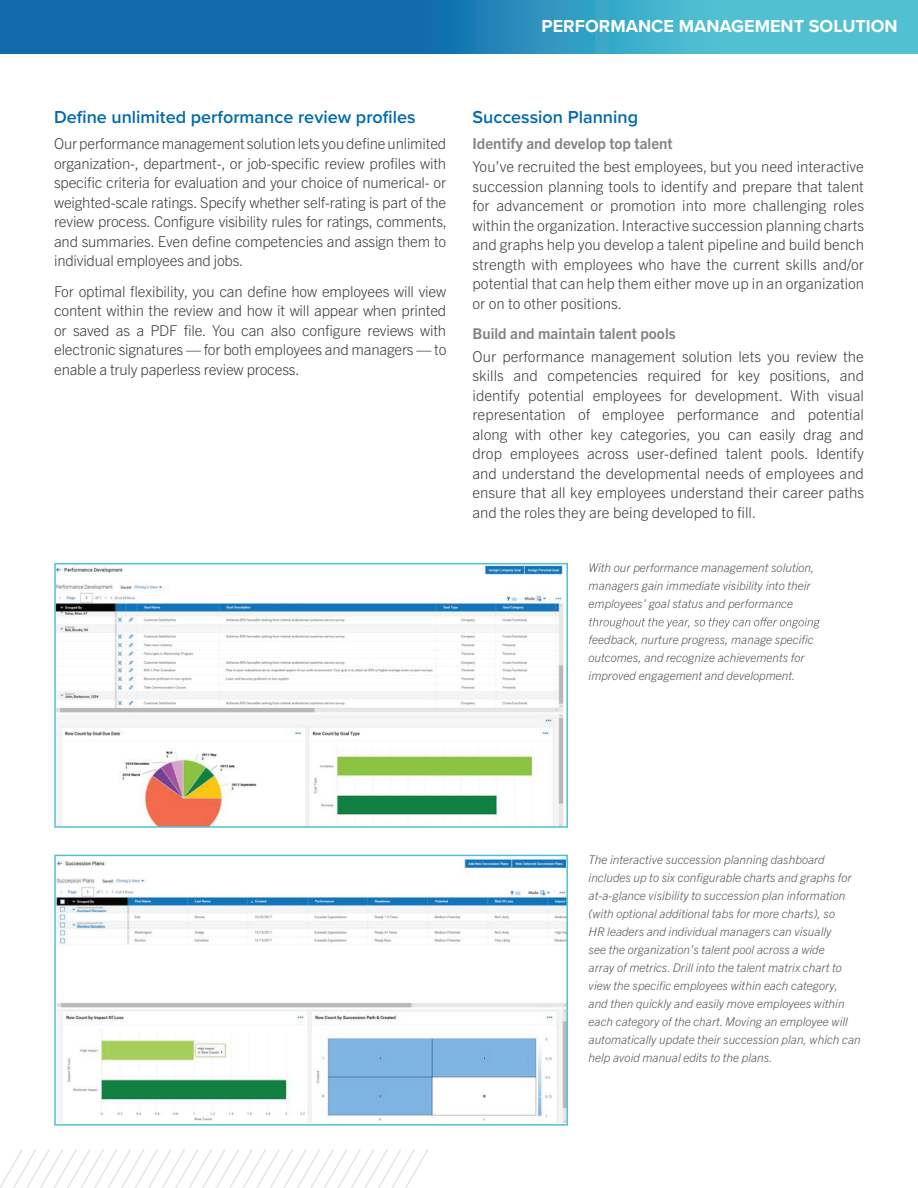
<style>
.page{position:relative;width:918px;height:1188px;background:#fff}
.page>*{position:absolute;margin:0;border:0;box-sizing:border-box;transform-origin:0 0}
.t1{font:600 18px "Proxima Nova";color:#006bab}
.t2{font:700 18px "Proxima Nova";color:#fff}
.t3{font:300 15px/19.5px "Trade Gothic Next LT Pro";letter-spacing:-.005em;color:#3e3e3f;text-align:justify}
.t4{font:700 15px "Trade Gothic Next LT Pro";color:#808285}
.t5{font:italic 300 12px/18px "Trade Gothic Next LT Pro";color:#57585a}
</style>
<div class="page">
<svg style="left:0;top:0;width:918px;height:54px;background:#288cbb"></svg>
<svg style="left:0;top:1149px;width:428px;height:39px"></svg>
<svg style="left:589px;top:618px;width:231px;height:10px"></svg>
<img style="left:57px;top:566px;width:507px;height:259px">
<div style="left:54px;top:563px;width:514px;height:265px;border:2px solid #51c1d2"></div>
<img style="left:57px;top:858px;width:508px;height:264px">
<div style="left:54px;top:855px;width:514px;height:271px;border:2px solid #51c1d2"></div>
<p class="t2" style="left:542px;top:12px;width:358px">PERFORMANCE MANAGEMENT SOLUTION</p>
<p class="t1" style="left:54px;top:104px;width:363px">Define unlimited performance review profiles</p>
<p class="t3" style="left:54px;top:133px;width:395px">Ourperformancemanagement solutionlets youdefineunlimited organization-, department-, or job-specific review profiles with specific criteria for evaluation and your choice of numerical- or weighted-scale ratings. Specify whether self-rating is part of the review process. Configure visibility rules for ratings, comments, and summaries. Even define competencies and assign them to individual employees and jobs.</p>
<p class="t3" style="left:54px;top:280px;width:394px">For optimal flexibility, you can define how employees will view content within the review and how it will appear when printed or saved as a PDF file. You can also configure reviews with electronic signatures — for both employees and managers — to enable a truly paperless review process.</p>
<p class="t1" style="left:472px;top:104px;width:167px">Succession Planning</p>
<p class="t4" style="left:472px;top:133px;width:202px">Identify and develop top talent</p>
<p class="t3" style="left:472px;top:156px;width:393px">You’ve recruited the best employees, but you need interactive succession planning tools to identify and prepare that talent for advancement or promotion into more challenging roles within the organization. Interactive succession planning charts and graphs help you develop a talent pipeline and build bench strength with employees who have the current skills and/or potential that can help them either move up in an organization or on to other positions.</p>
<p class="t4" style="left:473px;top:323px;width:205px">Build and maintain talent pools</p>
<p class="t3" style="left:472px;top:346px;width:393px">Our performance management solution lets you review the skills and competencies required for key positions, and identify potential employees for development. With visual representation of employee performance and potential along with other key categories, you can easily drag and drop employees across user-defined talent pools. Identify and understand the developmental needs of employees and ensure that all key employees understand their career paths and the roles they are being developed to fill.</p>
<p class="t5" style="left:589px;top:558px;width:227px">With our performance management solution, managers gain immediate visibility into their employees’ goal status and performance</p>
<p class="t5" style="left:589px;top:630px;width:227px">feedback, nurture progress, manage specific outcomes, and recognize achievements for improved engagement and development.</p>
<p class="t5" style="left:589px;top:849px;width:274px">The interactive succession planning dashboard includes up to six configurable charts and graphs for at-a-glance visibility to succession plan information (with optional additional tabs for more charts), so<br>HR leaders and individual managers can visually<br>see the organization’s talent pool across a wide<br>array of metrics. Drill into the talent matrix chart to view the specific employees within each category,<br>and then quickly and easily move employees within each category of the chart. Moving an employee will automatically update their succession plan, which can help avoid manual edits to the plans.</p>
</div>
